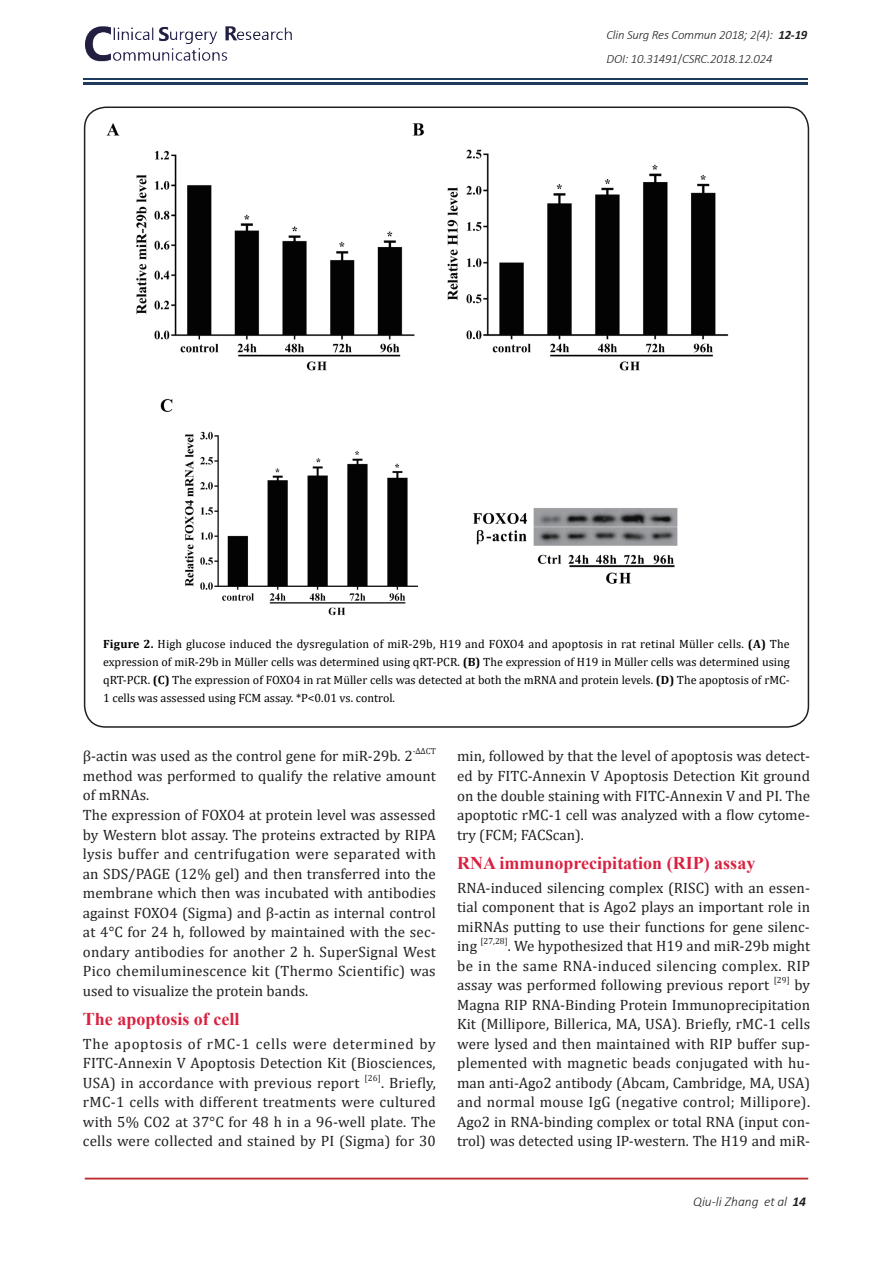
<style>
.page{position:relative;width:893px;height:1263px;background:#fff}
.page>*{position:absolute;margin:0;border:0;box-sizing:border-box;transform-origin:0 0}
.t1{font:700 18px "Times New Roman";color:#d92241}
.t2{font:15px/19.5px "Cambria";letter-spacing:.005em;color:#231f20;text-align:justify}
.t3{font:italic 300 13.5px "Calibri";color:#231f20}
.t4{font:italic 300 12.75px "Calibri";letter-spacing:-.015em;color:#231f20}
.t5{font:12px/18px "Cambria";color:#000;text-align:justify}
.t6{font:8.7px "Cambria";color:#231f20}
.s1{font-weight:700}
.s2{font-style:normal}
</style>
<div class="page">
<hr style="left:85px;top:1178px;width:723px;height:1px;background:#ba2d2e">
<img style="left:85px;top:26px;width:207px;height:36px">
<hr style="left:84px;top:78px;width:724px;height:1px;background:#1e3b5d">
<hr style="left:84px;top:82px;width:724px;height:3px;background:#1e3b5d">
<img style="left:106px;top:123px;width:623px;height:493px">
<p class="t4" style="left:606px;top:27px;width:203px">Clin Surg Res Commun 2018; 2(4): <span class="s1">12-19</span></p>
<p class="t4" style="left:607px;top:51px;width:168px">DOI: 10.31491<span class="s2">/</span>CSRC.2018.12.024</p>
<p class="t5" style="left:103px;top:635px;width:688px"><span class="s1">Figure 2.</span> High glucose induced the dysregulation of miR-29b, H19 and FOXO4 and apoptosis in rat retinal Müller cells. <span class="s1">(A)</span> The expression of miR-29b in Müller cells was determined using qRT-PCR. <span class="s1">(B)</span> The expression of H19 in Müller cells was determined using qRT-PCR. <span class="s1">(C)</span> The expression of FOXO4 in rat Müller cells was detected at both the mRNA and protein levels. <span class="s1">(D)</span> The apoptosis of rMC-1 cells was assessed using FCM assay. *P&lt;0.01 vs. control.</p>
<p class="t2" style="left:83px;top:746px;width:331px">β-actin was used as the control gene for miR-29b. 2</p>
<p class="t6" style="left:413px;top:746px;width:25px">-ΔΔCT</p>
<p class="t2" style="left:83px;top:766px;width:355px;text-align:left">method was performed to qualify the relative amount of mRNAs.<br>The expression of FOXO4 at protein level was assessed by Western blot assay. The proteins extracted by RIPA lysis buffer and centrifugation were separated with an SDS/PAGE (12% gel) and then transferred into the membrane which then was incubated with antibodies against FOXO4 (Sigma) and β-actin as internal control at 4°C for 24 h, followed by maintained with the sec&shy;ondary antibodies for another 2 h. SuperSignal West Pico chemiluminescence kit (Thermo Scientific) was used to visualize the protein bands.</p>
<p class="t1" style="left:83px;top:1006px;width:158px">The apoptosis of cell</p>
<p class="t2" style="left:83px;top:1034px;width:354px">The apoptosis of rMC-1 cells were determined by FITC-Annexin V Apoptosis Detection Kit (Biosciences, USA) in accordance with previous report</p>
<p class="t6" style="left:365px;top:1072px;width:18px">[26]</p>
<p class="t2" style="left:83px;top:1073px;width:354px;text-indent:298px">. Briefly, rMC-1 cells with different treatments were cultured with 5% CO2 at 37°C for 48 h in a 96-well plate. The cells were collected and stained by PI (Sigma) for 30</p>
<p class="t2" style="left:457px;top:746px;width:354px">min, followed by that the level of apoptosis was detect&shy;ed by FITC-Annexin V Apoptosis Detection Kit ground on the double staining with FITC-Annexin V and PI. The apoptotic rMC-1 cell was analyzed with a flow cytome&shy;try (FCM; FACScan).</p>
<p class="t1" style="left:457px;top:850px;width:300px">RNA immunoprecipitation (RIP) assay</p>
<p class="t2" style="left:457px;top:878px;width:354px">RNA-induced silencing complex (RISC) with an essen&shy;tial component that is Ago2 plays an important role in miRNAs putting to use their functions for gene silenc&shy;ing</p>
<p class="t6" style="left:480px;top:936px;width:29px">[27,28]</p>
<p class="t2" style="left:457px;top:936px;width:355px;text-indent:51px">. We hypothesized that H19 and miR-29b might be in the same RNA-induced silencing complex. RIP assay was performed following previous report</p>
<p class="t6" style="left:774px;top:975px;width:18px">[29]</p>
<p class="t2" style="left:457px;top:975px;width:354px;text-indent:337px">by Magna RIP RNA-Binding Protein Immunoprecipitation Kit (Millipore, Billerica, MA, USA). Briefly, rMC-1 cells were lysed and then maintained with RIP buffer sup&shy;plemented with magnetic beads conjugated with hu&shy;man anti-Ago2 antibody (Abcam, Cambridge, MA, USA) and normal mouse IgG (negative control; Millipore).<br>Ago2 in RNA-binding complex or total RNA (input con&shy;trol) was detected using IP-western. The H19 and miR-</p>
<p class="t3" style="left:693px;top:1193px;width:114px">Qiu-li Zhang et al <span class="s1">14</span></p>
</div>
